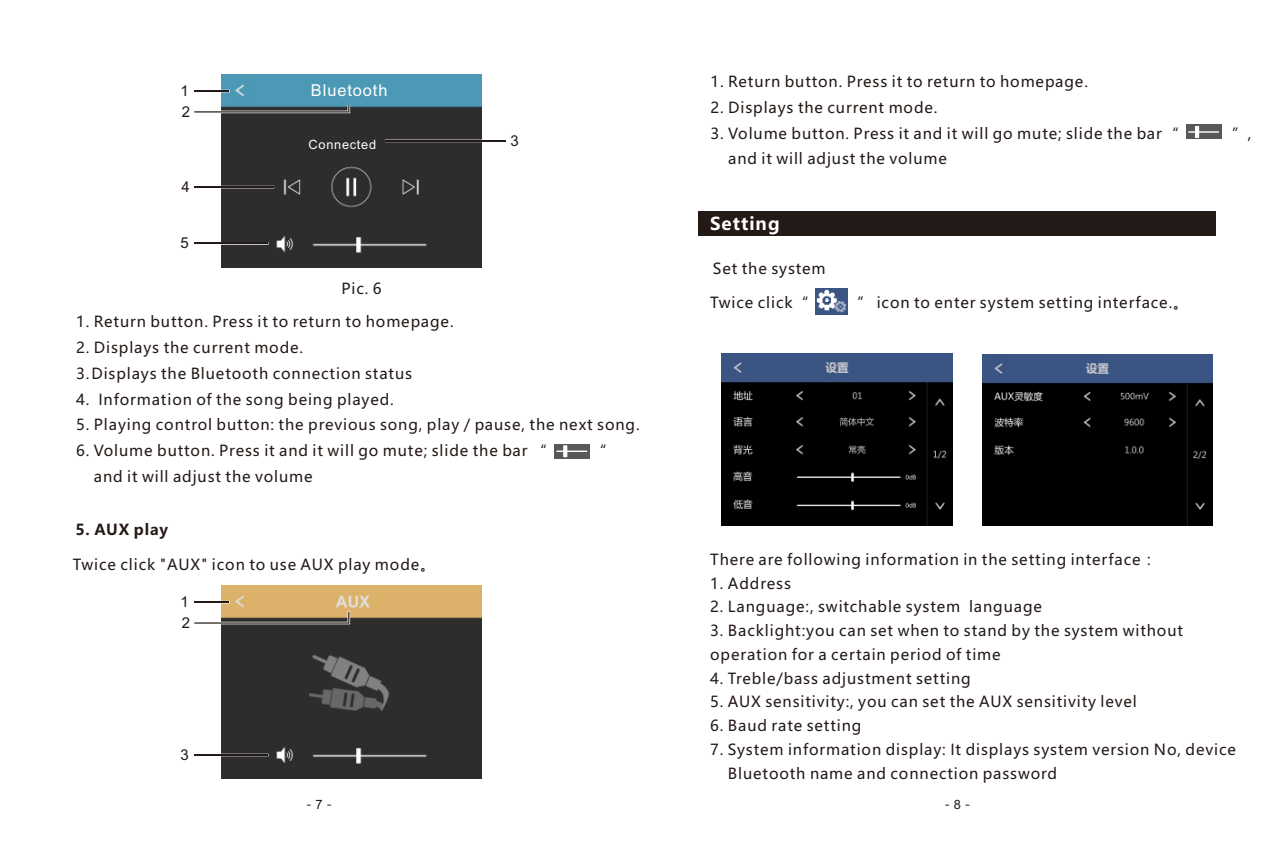
<style>
.page{position:relative;width:1276px;height:851px;background:#fff}
.page>*{position:absolute;margin:0;border:0;box-sizing:border-box;transform-origin:0 0}
.t1{font:700 17.5px "Microsoft Ya Hei";letter-spacing:.06em;color:#fff}
.t2{font:16.5px "Arial";letter-spacing:.055em;color:#fff}
.t3{font:15px/23.8px "Microsoft Ya Hei";letter-spacing:.06em;color:#231916}
.t4{font:700 15px "Microsoft Ya Hei";letter-spacing:.06em;color:#231916}
.t5{font:15px/20.8px "Arial";color:#231916}
.t6{font:12.75px "Arial";letter-spacing:.055em;color:#fff}
.t7{font:12.75px "Microsoft Ya Hei";color:#231916}
.s1{font-family:"Arial"}
</style>
<div class="page">
<img style="left:221px;top:74px;width:260px;height:193px">
<div style="left:194px;top:90px;width:36px;height:2px;border:1px solid #fff"></div>
<hr style="left:194px;top:90px;width:35px;height:2px;background:#231916">
<svg style="left:194px;top:99px;width:157px;height:15px"></svg>
<hr style="left:194px;top:186px;width:79px;height:2px;background:#231916">
<div style="left:194px;top:242px;width:74px;height:3px;border:1px solid #fff"></div>
<hr style="left:194px;top:243px;width:74px;height:1px;background:#231916">
<hr style="left:386px;top:140px;width:120px;height:1px;background:#231916">
<div style="left:554px;top:444px;width:36px;height:14px;background:#595857"></div>
<hr style="left:556px;top:450px;width:31px;height:2px;background:#fff">
<svg style="left:562px;top:445px;width:6px;height:13px"></svg>
<img style="left:221px;top:585px;width:260px;height:193px">
<div style="left:194px;top:600px;width:36px;height:3px;border:1px solid #fff"></div>
<hr style="left:194px;top:601px;width:35px;height:1px;background:#231916">
<svg style="left:194px;top:610px;width:157px;height:15px;background:#a99677"></svg>
<div style="left:194px;top:753px;width:74px;height:3px;border:1px solid #fff"></div>
<hr style="left:194px;top:754px;width:74px;height:1px;background:#231916">
<div style="left:1186px;top:125px;width:36px;height:14px;background:#595857"></div>
<hr style="left:1188px;top:131px;width:31px;height:2px;background:#fff">
<svg style="left:1194px;top:126px;width:5px;height:12px"></svg>
<div style="left:698px;top:212px;width:517px;height:24px;background:#231916"></div>
<img style="left:721px;top:354px;width:232px;height:172px">
<img style="left:815px;top:288px;width:32px;height:27px">
<img style="left:982px;top:354px;width:231px;height:171px">
<div style="left:302px;top:74px;width:85px;height:30px;background:#4c99b6"></div>
<div style="left:289px;top:127px;width:92px;height:31px;background:#2d2d2d"></div>
<p class="t5" style="left:180px;top:82px;width:11px">1<br>2</p>
<p class="t5" style="left:181px;top:178px;width:10px">4</p>
<p class="t5" style="left:180px;top:234px;width:10px">5</p>
<p class="t2" style="left:311px;top:84px;width:78px">Bluetooth</p>
<p class="t6" style="left:308px;top:139px;width:69px">Connected</p>
<p class="t3" style="left:341px;top:278px;width:42px">Pic. 6</p>
<p class="t5" style="left:510px;top:131px;width:10px">3</p>
<p class="t3" style="left:76px;top:311px;width:379px">1. Return button. Press it to return to homepage.</p>
<p class="t3" style="left:76px;top:337px;width:228px">2. Displays the current mode.</p>
<p class="t3" style="left:76px;top:363px;width:337px">3. Displays the Bluetooth connection status</p>
<p class="t3" style="left:76px;top:388px;width:319px">4. Information of the song being played.</p>
<p class="t3" style="left:76px;top:414px;width:565px">5. Playing control button: the previous song, play / pause, the next song.</p>
<p class="t3" style="left:76px;top:440px;width:472px">6. Volume button. Press it and it will go mute; slide the bar “</p>
<p class="t3" style="left:591px;top:440px;width:16px">“</p>
<p class="t3" style="left:94px;top:466px;width:220px">and it will adjust the volume</p>
<p class="t4" style="left:75px;top:522px;width:94px">5. AUX play</p>
<p class="t3" style="left:73px;top:553px;width:364px">Twice click "AUX" icon to use AUX play mode。</p>
<p class="t5" style="left:180px;top:592px;width:11px">1<br>2</p>
<p class="t5" style="left:180px;top:745px;width:10px">3</p>
<p class="t7" style="left:306px;top:798px;width:27px">- <span class="s1">7</span> -</p>
<p class="t3" style="left:710px;top:71px;width:379px">1. Return button. Press it to return to homepage.</p>
<p class="t3" style="left:710px;top:97px;width:228px">2. Displays the current mode.</p>
<p class="t3" style="left:710px;top:122px;width:470px">3. Volume button. Press it and it will go mute; slide the bar “</p>
<p class="t3" style="left:1232px;top:122px;width:21px">”,</p>
<p class="t3" style="left:728px;top:148px;width:220px">and it will adjust the volume</p>
<p class="t1" style="left:710px;top:216px;width:71px">Setting</p>
<p class="t3" style="left:713px;top:258px;width:114px">Set the system</p>
<p class="t3" style="left:710px;top:292px;width:100px">Twice click“</p>
<p class="t3" style="left:857px;top:292px;width:332px">” icon to enter system setting interface.。</p>
<p class="t3" style="left:710px;top:548px;width:448px">There are following information in the setting interface：</p>
<p class="t3" style="left:710px;top:572px;width:82px">1. Address</p>
<p class="t3" style="left:710px;top:596px;width:333px">2. Language:, switchable system language</p>
<p class="t3" style="left:710px;top:620px;width:474px">3. Backlight:you can set when to stand by the system without operation for a certain period of time</p>
<p class="t3" style="left:710px;top:667px;width:262px">4. Treble/bass adjustment setting</p>
<p class="t3" style="left:710px;top:691px;width:428px">5. AUX sensitivity:, you can set the AUX sensitivity level</p>
<p class="t3" style="left:710px;top:715px;width:153px">6. Baud rate setting</p>
<p class="t3" style="left:728px;top:738px;width:509px;text-indent:-18px">7. System information display: It displays system version No, device<br>Bluetooth name and connection password</p>
<p class="t7" style="left:944px;top:798px;width:27px">- <span class="s1">8</span> -</p>
</div>
